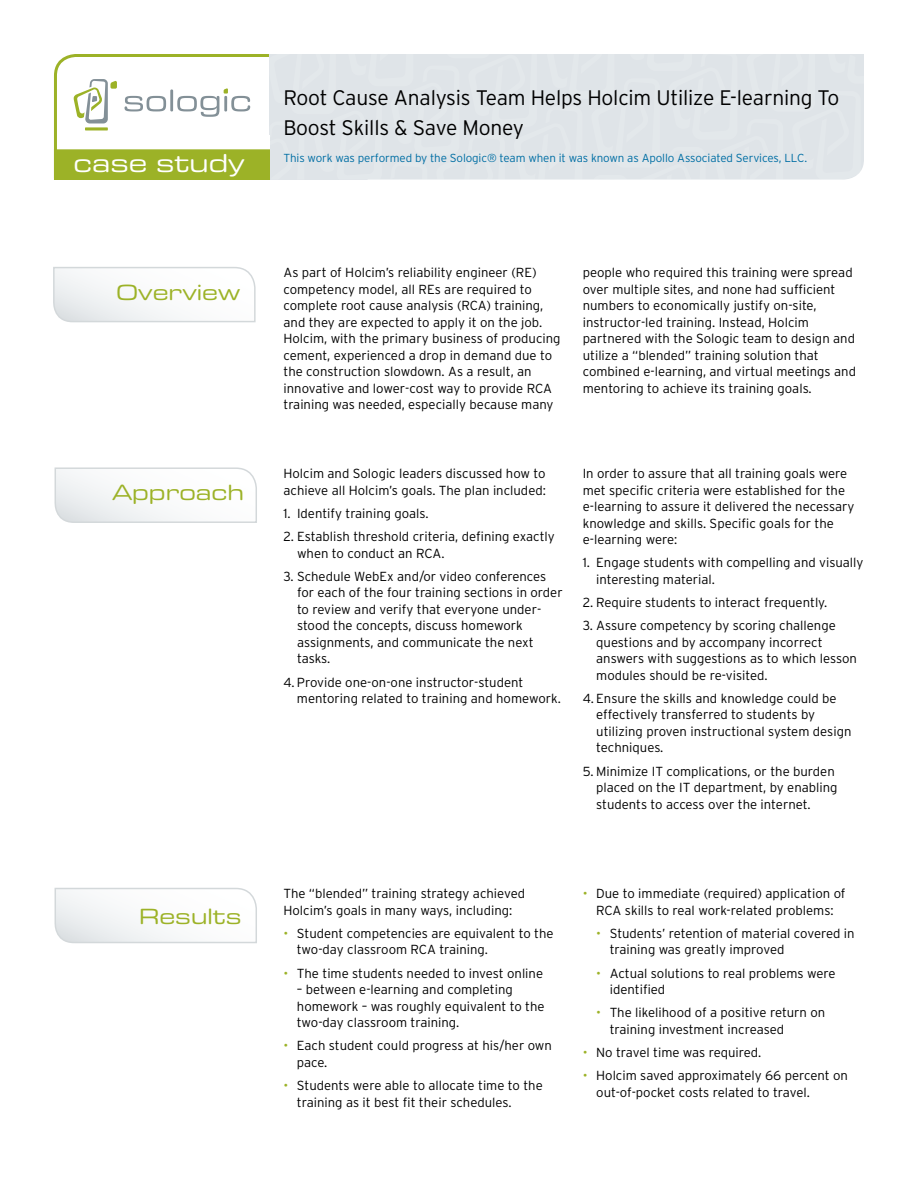
<style>
.page{position:relative;width:918px;height:1188px;background:#fff}
.page>*{position:absolute;margin:0;border:0;box-sizing:border-box;transform-origin:0 0}
.t1{font:31.5px "Aban";color:#fff}
.t2{font:27px "Aban";color:#9cb227}
.t3{font:300 21px/30px "Interstate";letter-spacing:-.01em;color:#000}
.t4{font:300 13.2px/16.5px "Interstate";color:#000}
.t5{font:300 11.7px "Interstate";letter-spacing:-.01em;color:#006ea4}
.s1{color:#9cb227}
</style>
<div class="page">
<svg style="left:54px;top:887px;width:203px;height:57px"></svg>
<svg style="left:53px;top:267px;width:203px;height:56px"></svg>
<div style="left:54px;top:54px;width:246px;height:145px;border:3px solid #9cb227;border-radius:20px"></div>
<div style="left:269px;top:54px;width:595px;height:126px;background:#dfe4e8"></div>
<hr style="left:85px;top:127px;width:23px;height:3px;background:#9cb227">
<svg style="left:74px;top:79px;width:43px;height:44px"></svg>
<svg style="left:125px;top:88px;width:125px;height:29px"></svg>
<div style="left:54px;top:149px;width:216px;height:32px;background:#9cb227;border:3px solid #9cb227"></div>
<div style="left:0;top:180px;width:918px;height:34px;background:#fff"></div>
<svg style="left:54px;top:467px;width:203px;height:56px"></svg>
<h1 class="t1" style="left:73px;top:138px;width:173px">case study</h1>
<h2 class="t2" style="left:116px;top:270px;width:126px">Overview</h2>
<h2 class="t2" style="left:112px;top:471px;width:134px">Approach</h2>
<h2 class="t2" style="left:139px;top:895px;width:104px">Results</h2>
<h3 class="t3" style="left:284px;top:83px;width:557px">Root Cause Analysis Team Helps Holcim Utilize E-learning To<br>Boost Skills &amp; Save Money</h3>
<p class="t5" style="left:284px;top:151px;width:525px">This work was performed by the Sologic® team when it was known as Apollo Associated Services, LLC.</p>
<p class="t4" style="left:284px;top:264px;width:279px">As part of Holcim’s reliability engineer (RE) competency model, all REs are required to complete root cause analysis (RCA) training, and they are expected to apply it on the job.<br>Holcim, with the primary business of producing cement, experienced a drop in demand due to the construction slowdown. As a result, an innovative and lower-cost way to provide RCA training was needed, especially because many</p>
<p class="t4" style="left:583px;top:264px;width:275px">people who required this training were spread over multiple sites, and none had sufficient numbers to economically justify on-site, instructor-led training. Instead, Holcim partnered with the Sologic team to design and utilize a “blended” training solution that combined e-learning, and virtual meetings and mentoring to achieve its training goals.</p>
<p class="t4" style="left:284px;top:465px;width:264px">Holcim and Sologic leaders discussed how to achieve all Holcim’s goals. The plan included:</p>
<p class="t4" style="left:284px;top:505px;width:147px">1. Identify training goals.</p>
<p class="t4" style="left:297px;top:528px;width:259px;text-indent:-14px">2. Establish threshold criteria, defining exactly when to conduct an RCA.</p>
<p class="t4" style="left:297px;top:568px;width:267px;text-indent:-14px">3. Schedule WebEx and/or video conferences for each of the four training sections in order to review and verify that everyone under&shy;stood the concepts, discuss homework assignments, and communicate the next tasks.</p>
<p class="t4" style="left:297px;top:674px;width:265px;text-indent:-13px">4. Provide one-on-one instructor-student mentoring related to training and homework.</p>
<p class="t4" style="left:583px;top:465px;width:273px">In order to assure that all training goals were met specific criteria were established for the e-learning to assure it delivered the necessary knowledge and skills. Specific goals for the e-learning were:</p>
<p class="t4" style="left:596px;top:554px;width:269px;text-indent:-14px">1. Engage students with compelling and visually interesting material.</p>
<p class="t4" style="left:583px;top:594px;width:246px">2. Require students to interact frequently.</p>
<p class="t4" style="left:596px;top:617px;width:262px;text-indent:-14px">3. Assure competency by scoring challenge questions and by accompany incorrect answers with suggestions as to which lesson modules should be re-visited.</p>
<p class="t4" style="left:596px;top:690px;width:257px;text-indent:-13px">4. Ensure the skills and knowledge could be effectively transferred to students by utilizing proven instructional system design techniques.</p>
<p class="t4" style="left:596px;top:763px;width:243px;text-indent:-14px">5. Minimize IT complications, or the burden placed on the IT department, by enabling students to access over the internet.</p>
<p class="t4" style="left:283px;top:885px;width:243px">The “blended” training strategy achieved<br>Holcim’s goals in many ways, including:</p>
<p class="t4" style="left:297px;top:925px;width:258px;text-indent:-14px"><span class="s1">•</span> Student competencies are equivalent to the two-day classroom RCA training.</p>
<p class="t4" style="left:283px;top:965px;width:261px"><span class="s1">•</span> The time students needed to invest online</p>
<p class="t4" style="left:297px;top:981px;width:249px">– between e-learning and completing homework – was roughly equivalent to the two-day classroom training.</p>
<p class="t4" style="left:297px;top:1037px;width:257px;text-indent:-14px"><span class="s1">•</span> Each student could progress at his/her own pace.</p>
<p class="t4" style="left:297px;top:1077px;width:247px;text-indent:-14px"><span class="s1">•</span> Students were able to allocate time to the training as it best fit their schedules.</p>
<p class="t4" style="left:583px;top:885px;width:264px;text-align:center"><span class="s1">•</span> Due to immediate (required) application of<br>RCA skills to real work-related problems:</p>
<p class="t4" style="left:610px;top:925px;width:246px;text-indent:-14px"><span class="s1">•</span> Students’ retention of material covered in training was greatly improved</p>
<p class="t4" style="left:610px;top:965px;width:227px;text-indent:-14px"><span class="s1">•</span> Actual solutions to real problems were identified</p>
<p class="t4" style="left:610px;top:1004px;width:217px;text-indent:-14px"><span class="s1">•</span> The likelihood of a positive return on training investment increased</p>
<p class="t4" style="left:583px;top:1044px;width:180px"><span class="s1">•</span> No travel time was required.</p>
<p class="t4" style="left:596px;top:1067px;width:253px;text-indent:-14px"><span class="s1">•</span> Holcim saved approximately 66 percent on out-of-pocket costs related to travel.</p>
</div>
